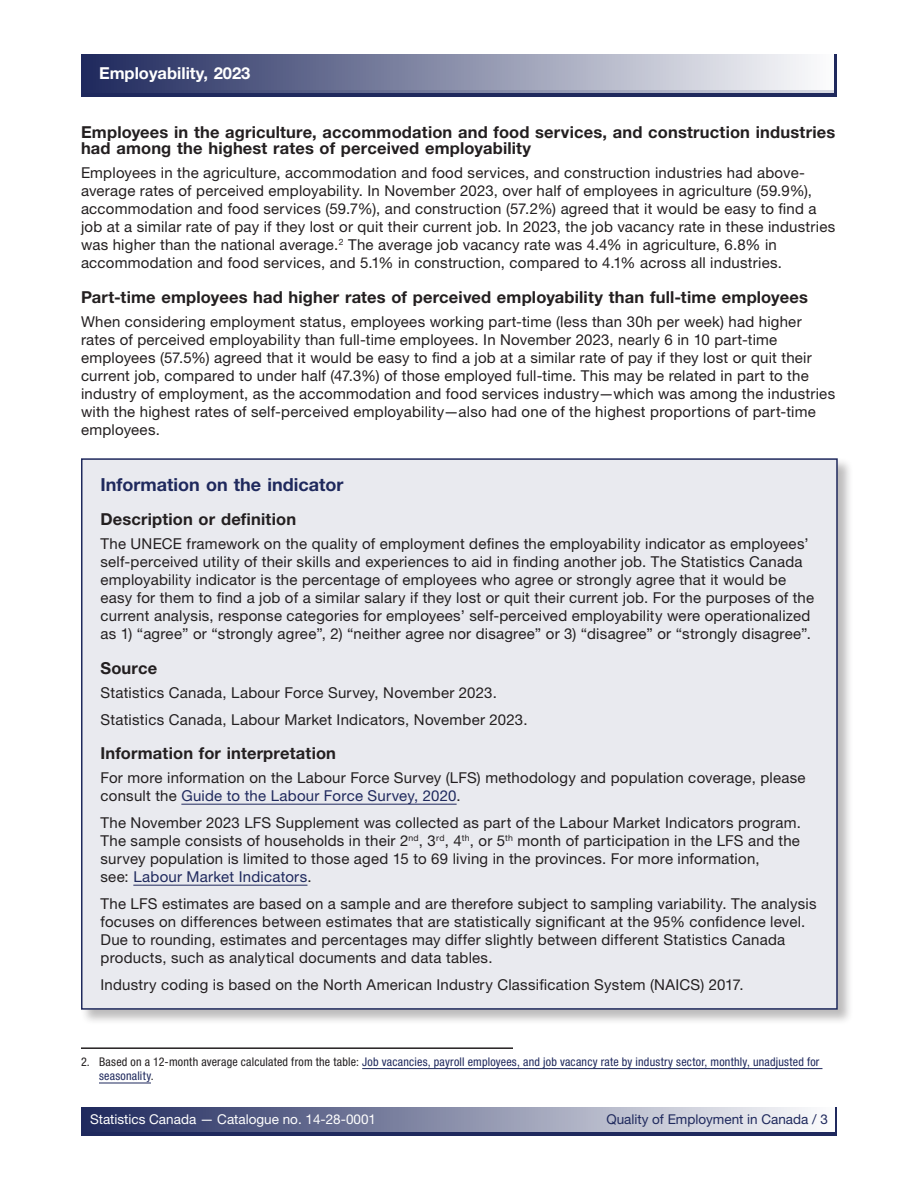
<style>
.page{position:relative;width:918px;height:1188px;background:#fff}
.page>*{position:absolute;margin:0;border:0;box-sizing:border-box;transform-origin:0 0}
.ART-subhead{font:700 18px "Helvetica Neue LT Std";color:#1f295d}
.ART-subhead_2{font:700 16.5px/16.5px "Helvetica Neue LT Std";letter-spacing:.01em;color:#231f20}
.t1{font:700 16.5px "Helvetica Neue LT Std";color:#fff}
.BodyText{font:15px/18px "Helvetica Neue LT Std";letter-spacing:.015em;color:#231f20}
.t2{font:13.5px "Helvetica Neue LT Std";color:#fff}
.t3{font:13.5px "Helvetica Neue LT Std";color:#1f295d}
.Footnote{font:condensed 12px/14.4px "Helvetica Neue LT Std";letter-spacing:.02em;color:#1f295d}
.s1{color:#1f295d}
.s2{color:#231f20}
</style>
<div class="page">
<div style="left:81px;top:1131px;width:756px;height:5px;background:#1f295d"></div>
<div style="left:81px;top:1107px;width:756px;height:25px;background:linear-gradient(to right,#1f295d,#fafafb)"></div>
<svg style="left:836px;top:1107px;width:1px;height:25px"></svg>
<div style="left:81px;top:54px;width:756px;height:41px;background:linear-gradient(to right,#1d275c,#fcfdfd)"></div>
<div style="left:81px;top:92px;width:756px;height:6px;background:#1f295d"></div>
<svg style="left:81px;top:90px;width:754px;height:3px;background:#7c81a0"></svg>
<hr style="left:835px;top:54px;width:2px;height:41px;background:#1f295d">
<div style="left:80px;top:458px;width:773px;height:567px;background:#231f20;opacity:.3"></div>
<div style="left:82px;top:459px;width:755px;height:550px;background:#e9eaef"></div>
<hr style="left:181px;top:804px;width:276px;height:1px;background:#1f295d">
<hr style="left:133px;top:885px;width:174px;height:1px;background:#1f295d">
<hr style="left:81px;top:1047px;width:432px;height:2px;background:#231f20">
<hr style="left:362px;top:1068px;width:460px;height:1px;background:#1f295d">
<hr style="left:99px;top:1083px;width:52px;height:1px;background:#1f295d">
<p class="t1" style="left:99px;top:63px;width:153px">Employability, 2023</p>
<p class="ART-subhead_2" style="left:81px;top:123px;width:756px">Employees in the agriculture, accommodation and food services, and construction industries had among the highest rates of perceived employability</p>
<p class="BodyText" style="left:81px;top:164px;width:756px">Employees in the agriculture, accommodation and food services, and construction industries had above&shy;average rates of perceived employability. In November 2023, over half of employees in agriculture (59.9%), accommodation and food services (59.7%), and construction (57.2%) agreed that it would be easy to find a job at a similar rate of pay if they lost or quit their current job. In 2023, the job vacancy rate in these industries was higher than the national average.<sup>2</sup> The average job vacancy rate was 4.4% in agriculture, 6.8% in accommodation and food services, and 5.1% in construction, compared to 4.1% across all industries.</p>
<p class="ART-subhead_2" style="left:81px;top:288px;width:728px">Part-time employees had higher rates of perceived employability than full-time employees</p>
<p class="BodyText" style="left:81px;top:312px;width:756px">When considering employment status, employees working part-time (less than 30h per week) had higher rates of perceived employability than full-time employees. In November 2023, nearly 6 in 10 part-time employees (57.5%) agreed that it would be easy to find a job at a similar rate of pay if they lost or quit their current job, compared to under half (47.3%) of those employed full-time. This may be related in part to the industry of employment, as the accommodation and food services industry—which was among the industries with the highest rates of self-perceived employability—also had one of the highest proportions of part-time employees.</p>
<p class="ART-subhead" style="left:100px;top:473px;width:245px">Information on the indicator</p>
<p class="ART-subhead_2" style="left:100px;top:511px;width:197px">Description or definition</p>
<p class="BodyText" style="left:100px;top:535px;width:715px">The UNECE framework on the quality of employment defines the employability indicator as employees’ self-perceived utility of their skills and experiences to aid in finding another job. The Statistics Canada employability indicator is the percentage of employees who agree or strongly agree that it would be easy for them to find a job of a similar salary if they lost or quit their current job. For the purposes of the current analysis, response categories for employees’ self-perceived employability were operationalized as 1) “agree” or “strongly agree”, 2) “neither agree nor disagree” or 3) “disagree” or “strongly disagree”.</p>
<p class="ART-subhead_2" style="left:100px;top:659px;width:58px">Source</p>
<p class="BodyText" style="left:100px;top:683px;width:398px">Statistics Canada, Labour Force Survey, November 2023.</p>
<p class="BodyText" style="left:100px;top:710px;width:429px">Statistics Canada, Labour Market Indicators, November 2023.</p>
<p class="ART-subhead_2" style="left:100px;top:745px;width:237px">Information for interpretation</p>
<p class="BodyText" style="left:100px;top:769px;width:707px">For more information on the Labour Force Survey (LFS) methodology and population coverage, please consult the <span class="s1">Guide to the Labour Force Survey, 2020</span>.</p>
<p class="BodyText" style="left:100px;top:814px;width:702px">The November 2023 LFS Supplement was collected as part of the Labour Market Indicators program.<br>The sample consists of households in their 2<sup>nd</sup>, 3<sup>rd</sup>, 4<sup>th</sup>, or 5<sup>th</sup> month of participation in the LFS and the survey population is limited to those aged 15 to 69 living in the provinces. For more information,<br>see: <span class="s1">Labour Market Indicators</span>.</p>
<p class="BodyText" style="left:100px;top:895px;width:718px">The LFS estimates are based on a sample and are therefore subject to sampling variability. The analysis focuses on differences between estimates that are statistically significant at the 95% confidence level.<br>Due to rounding, estimates and percentages may differ slightly between different Statistics Canada products, such as analytical documents and data tables.</p>
<p class="BodyText" style="left:100px;top:976px;width:645px">Industry coding is based on the North American Industry Classification System (NAICS) 2017.</p>
<p class="Footnote" style="left:99px;top:1054px;width:722px;text-indent:-18px"><span class="s2">2. Based on a 12-month average calculated from the table:</span> Job vacancies, payroll employees, and job vacancy rate by industry sector, monthly, unadjusted for seasonality<span class="s2">.</span></p>
<p class="t2" style="left:90px;top:1111px;width:288px">Statistics Canada — Catalogue no. 14-28-0001</p>
<p class="t3" style="left:606px;top:1111px;width:223px">Quality of Employment in Canada / 3</p>
</div>
